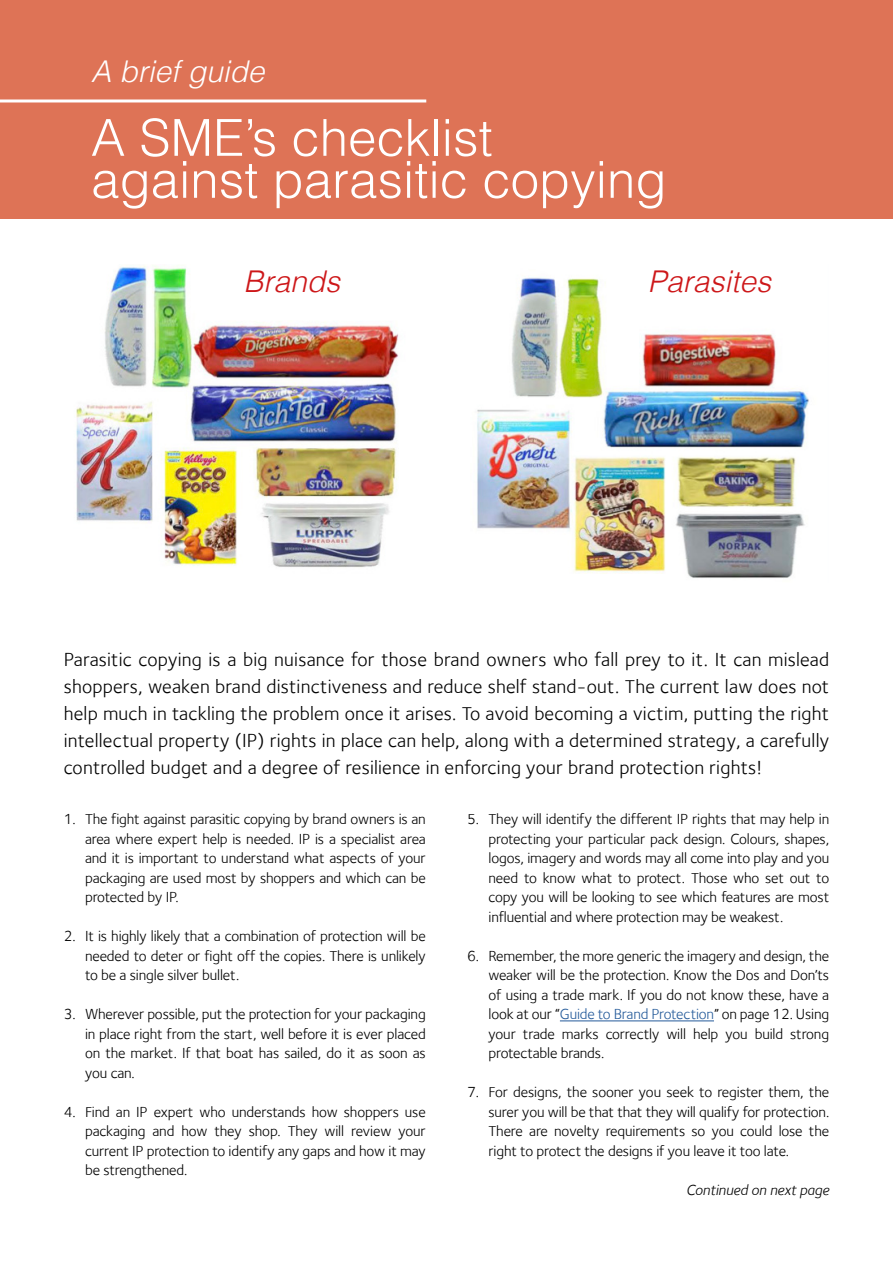
<style>
.page{position:relative;width:893px;height:1263px;background:#fff}
.page>*{position:absolute;margin:0;border:0;box-sizing:border-box;transform-origin:0 0}
.t1{font:300 51px "Helvetica LT";color:#fff}
.t2{font:italic 300 30px "Helvetica LT";color:#cd1719}
.t3{font:italic 300 30px "Helvetica LT";color:#fff}
.t4{font:19.5px/27px "Foundry Sterling";letter-spacing:.01em;color:#000;text-align:justify}
.t5{font:15px/19.5px "Foundry Sterling";letter-spacing:-.01em;color:#000;text-align:justify}
.Paragraph_Style_2{font:italic 15px "Foundry Sterling";letter-spacing:-.01em;color:#000}
.s1{color:#255b9a}
</style>
<div class="page">
<img style="left:76px;top:265px;width:323px;height:303px">
<img style="left:477px;top:277px;width:332px;height:301px">
<div style="left:0;top:0;width:893px;height:218px;background:#de7356"></div>
<hr style="left:0;top:99px;width:426px;height:3px;background:#fff">
<hr style="left:560px;top:1020px;width:154px;height:1px;background:#255b9a">
<p class="t3" style="left:91px;top:52px;width:175px">A brief guide</p>
<p class="t1" style="left:91px;top:106px;width:403px">A SME’s checklist</p>
<p class="t1" style="left:91px;top:148px;width:577px">against parasitic copying</p>
<p class="t2" style="left:244px;top:262px;width:98px">Brands</p>
<p class="t2" style="left:648px;top:262px;width:125px">Parasites</p>
<p class="t4" style="left:64px;top:646px;width:767px">Parasitic copying is a big nuisance for those brand owners who fall prey to it. It can mislead shoppers, weaken brand distinctiveness and reduce shelf stand-out. The current law does not help much in tackling the problem once it arises. To avoid becoming a victim, putting the right intellectual property (IP) rights in place can help, along with a determined strategy, a carefully controlled budget and a degree of resilience in enforcing your brand protection rights!</p>
<p class="t5" style="left:85px;top:809px;width:342px;text-indent:-21px">1. The fight against parasitic copying by brand owners is an area where expert help is needed. IP is a specialist area and it is important to understand what aspects of your packaging are used most by shoppers and which can be protected by IP.</p>
<p class="t5" style="left:85px;top:926px;width:342px;text-indent:-21px">2. It is highly likely that a combination of protection will be needed to deter or fight off the copies. There is unlikely to be a single silver bullet.</p>
<p class="t5" style="left:85px;top:1004px;width:342px;text-indent:-21px">3. Wherever possible, put the protection for your packaging in place right from the start, well before it is ever placed on the market. If that boat has sailed, do it as soon as you can.</p>
<p class="t5" style="left:85px;top:1102px;width:342px;text-indent:-21px">4. Find an IP expert who understands how shoppers use packaging and how they shop. They will review your current IP protection to identify any gaps and how it may be strengthened.</p>
<p class="t5" style="left:488px;top:809px;width:342px;text-indent:-21px">5. They will identify the different IP rights that may help in protecting your particular pack design. Colours, shapes, logos, imagery and words may all come into play and you need to know what to protect. Those who set out to copy you will be looking to see which features are most influential and where protection may be weakest.</p>
<p class="t5" style="left:488px;top:946px;width:342px;text-indent:-21px">6. Remember, the more generic the imagery and design, the weaker will be the protection. Know the Dos and Don’ts of using a trade mark. If you do not know these, have a look at our “<span class="s1">Guide to Brand Protection</span>” on page 12. Using your trade marks correctly will help you build strong protectable brands.</p>
<p class="t5" style="left:488px;top:1082px;width:342px;text-indent:-21px">7. For designs, the sooner you seek to register them, the surer you will be that that they will qualify for protection.<br>There are novelty requirements so you could lose the right to protect the designs if you leave it too late.</p>
<p class="Paragraph_Style_2" style="left:686px;top:1181px;width:145px">Continued on next page</p>
</div>
